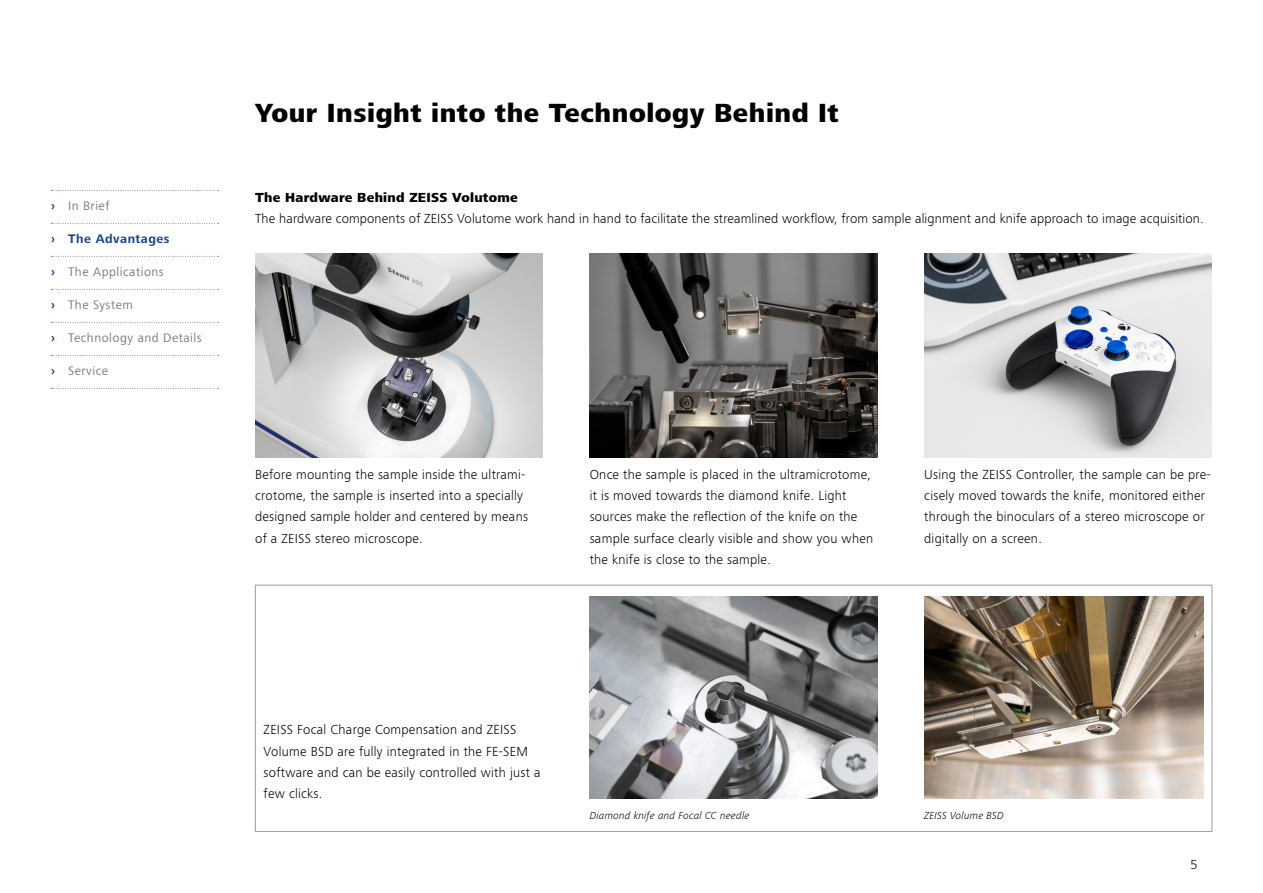
<style>
.page{position:relative;width:1263px;height:893px;background:#fff}
.page>*{position:absolute;margin:0;border:0;box-sizing:border-box;transform-origin:0 0}
.t1{font:800 27px "ZEISS Frutiger Next W1 G";letter-spacing:.02em;color:#000}
.t2{font:300 13.5px/21.3px "ZEISS Frutiger Next W1 G";letter-spacing:.02em;color:#000}
.t3{font:800 13.5px "ZEISS Frutiger Next W1 G";letter-spacing:.02em;color:#000}
.t4{font:12.75px "ZEISS Frutiger Next W1 G";letter-spacing:.04em;color:#7c7b7b}
.t5{font:700 12.75px "ZEISS Frutiger Next W1 G";letter-spacing:.04em;color:#164194}
.t6{font:italic 300 10.5px "ZEISS Frutiger Next W1 G";letter-spacing:.02em;color:#000}
.s1{font-weight:700;color:#164194}
</style>
<div class="page">
<div style="left:255px;top:585px;width:957px;height:247px;border:1px solid #9d9d9c"></div>
<img style="left:255px;top:254px;width:288px;height:203px">
<img style="left:590px;top:596px;width:287px;height:202px">
<img style="left:590px;top:254px;width:287px;height:203px">
<img style="left:924px;top:254px;width:288px;height:203px">
<img style="left:924px;top:596px;width:279px;height:202px">
<svg style="left:51px;top:190px;width:168px;height:1px"></svg>
<svg style="left:51px;top:223px;width:168px;height:1px"></svg>
<svg style="left:51px;top:256px;width:168px;height:1px"></svg>
<svg style="left:51px;top:289px;width:168px;height:1px"></svg>
<svg style="left:51px;top:322px;width:168px;height:1px"></svg>
<svg style="left:51px;top:355px;width:168px;height:1px"></svg>
<svg style="left:51px;top:388px;width:168px;height:1px"></svg>
<p class="t4" style="left:51px;top:197px;width:60px"><span class="s1">›</span> In Brief</p>
<p class="t5" style="left:51px;top:230px;width:120px">› The Advantages</p>
<p class="t4" style="left:51px;top:263px;width:114px"><span class="s1">›</span> The Applications</p>
<p class="t4" style="left:51px;top:296px;width:83px"><span class="s1">›</span> The System</p>
<p class="t4" style="left:51px;top:329px;width:152px"><span class="s1">›</span> Technology and Details</p>
<p class="t4" style="left:51px;top:362px;width:59px"><span class="s1">›</span> Service</p>
<h1 class="t1" style="left:255px;top:93px;width:585px">Your Insight into the Technology Behind It</h1>
<p class="t3" style="left:255px;top:187px;width:264px">The Hardware Behind ZEISS Volutome</p>
<p class="t2" style="left:255px;top:207px;width:950px">The hardware components of ZEISS Volutome work hand in hand to facilitate the streamlined workflow, from sample alignment and knife approach to image acquisition.</p>
<p class="t2" style="left:255px;top:463px;width:274px">Before mounting the sample inside the ultrami&shy;crotome, the sample is inserted into a specially designed sample holder and centered by means of a ZEISS stereo microscope.</p>
<p class="t2" style="left:590px;top:463px;width:285px">Once the sample is placed in the ultramicrotome, it is moved towards the diamond knife. Light sources make the reflection of the knife on the sample surface clearly visible and show you when the knife is close to the sample.</p>
<p class="t2" style="left:924px;top:463px;width:288px">Using the ZEISS Controller, the sample can be pre&shy;cisely moved towards the knife, monitored either through the binoculars of a stereo microscope or digitally on a screen.</p>
<p class="t2" style="left:264px;top:718px;width:278px">ZEISS Focal Charge Compensation and ZEISS Volume BSD are fully integrated in the FE-SEM software and can be easily controlled with just a few clicks.</p>
<p class="t6" style="left:590px;top:809px;width:161px">Diamond knife and Focal CC needle</p>
<p class="t6" style="left:924px;top:809px;width:81px">ZEISS Volume BSD</p>
<p class="t2" style="left:1190px;top:853px;width:9px">5</p>
</div>
